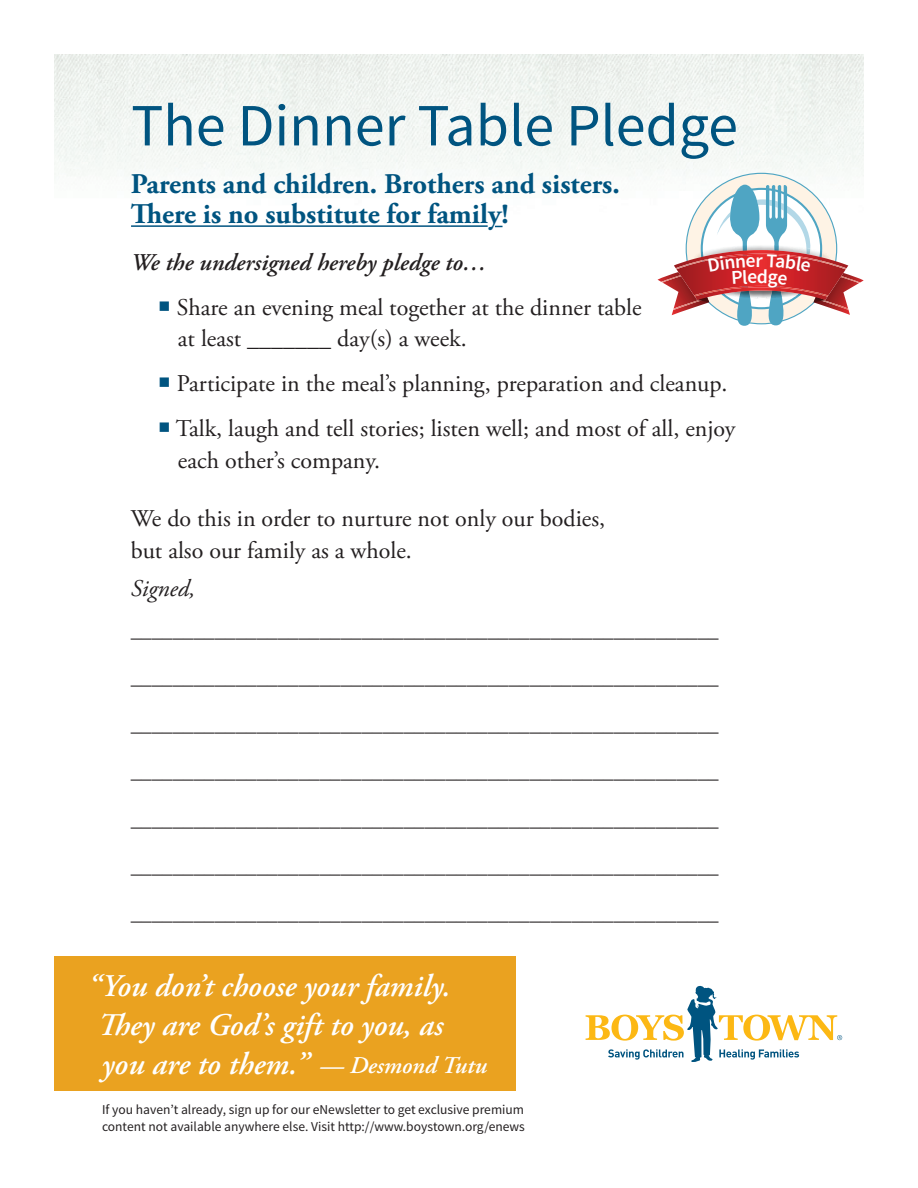
<style>
.page{position:relative;width:918px;height:1188px;background:#fff}
.page>*{position:absolute;margin:0;border:0;box-sizing:border-box;transform-origin:0 0}
.t1{font:60px "Source Sans Pro";color:#005480}
.t2{font:italic 600 31.5px/39px "Adobe Garamond Pro";color:#fff}
.t3{font:700 28.5px/30px "Adobe Garamond Pro";color:#005480}
.t4{font:24px/31.5px "Adobe Garamond Pro";color:#231f20}
.t5{font:italic 600 24px "Adobe Garamond Pro";color:#231f20}
.t6{font:italic 24px "Adobe Garamond Pro";color:#231f20}
.t7{font:21px "Adobe Garamond Pro";color:#231f20}
.t8{font:13.5px/16.2px "Source Sans Pro";color:#231f20}
.s1{color:#005480}
.s2{font-size:24px}
</style>
<div class="page">
<img style="left:54px;top:54px;width:810px;height:226px">
<hr style="left:131px;top:225px;width:357px;height:2px;background:#005480">
<svg style="left:586px;top:986px;width:256px;height:76px"></svg>
<div style="left:687px;top:174px;width:149px;height:149px;background:#fef3e5;border-radius:50%"></div>
<div style="left:54px;top:956px;width:462px;height:135px;background:#eaa220"></div>
<svg style="left:658px;top:184px;width:206px;height:142px"></svg>
<h1 class="t1" style="left:131px;top:88px;width:608px">The Dinner Table Pledge</h1>
<h3 class="t3" style="left:131px;top:169px;width:491px">Parents and children. Brothers and sisters.<br>There is no substitute for family!</h3>
<p class="t5" style="left:131px;top:248px;width:358px">We the undersigned hereby pledge to…</p>
<p class="t4" style="left:178px;top:292px;width:465px;text-indent:-20px"><span class="s1">○</span> Share an evening meal together at the dinner table at least _______ day(s) a week.</p>
<p class="t4" style="left:158px;top:369px;width:571px"><span class="s1">○</span> Participate in the meal’s planning, preparation and cleanup.</p>
<p class="t4" style="left:178px;top:414px;width:559px;text-indent:-20px"><span class="s1">○</span> Talk, laugh and tell stories; listen well; and most of all, enjoy each other’s company.</p>
<p class="t4" style="left:131px;top:504px;width:476px">We do this in order to nurture not only our bodies, but also our family as a whole.</p>
<p class="t6" style="left:131px;top:574px;width:66px">Signed,</p>
<p class="t7" style="left:131px;top:617px;width:589px">________________________________________________________</p>
<p class="t7" style="left:131px;top:665px;width:589px">________________________________________________________</p>
<p class="t7" style="left:131px;top:712px;width:589px">________________________________________________________</p>
<p class="t7" style="left:131px;top:759px;width:589px">________________________________________________________</p>
<p class="t7" style="left:131px;top:806px;width:589px">________________________________________________________</p>
<p class="t7" style="left:131px;top:854px;width:589px">________________________________________________________</p>
<p class="t7" style="left:131px;top:901px;width:589px">________________________________________________________</p>
<h2 class="t2" style="left:98px;top:968px;width:391px;text-indent:-10px">“You don’t choose your family.<br>They are God’s gift to you, as you are to them.” <span class="s2">— Desmond Tutu</span></h2>
<p class="t8" style="left:102px;top:1102px;width:424px">If you haven’t already, sign up for our eNewsletter to get exclusive premium content not available anywhere else. Visit http://www.boystown.org/enews</p>
</div>
